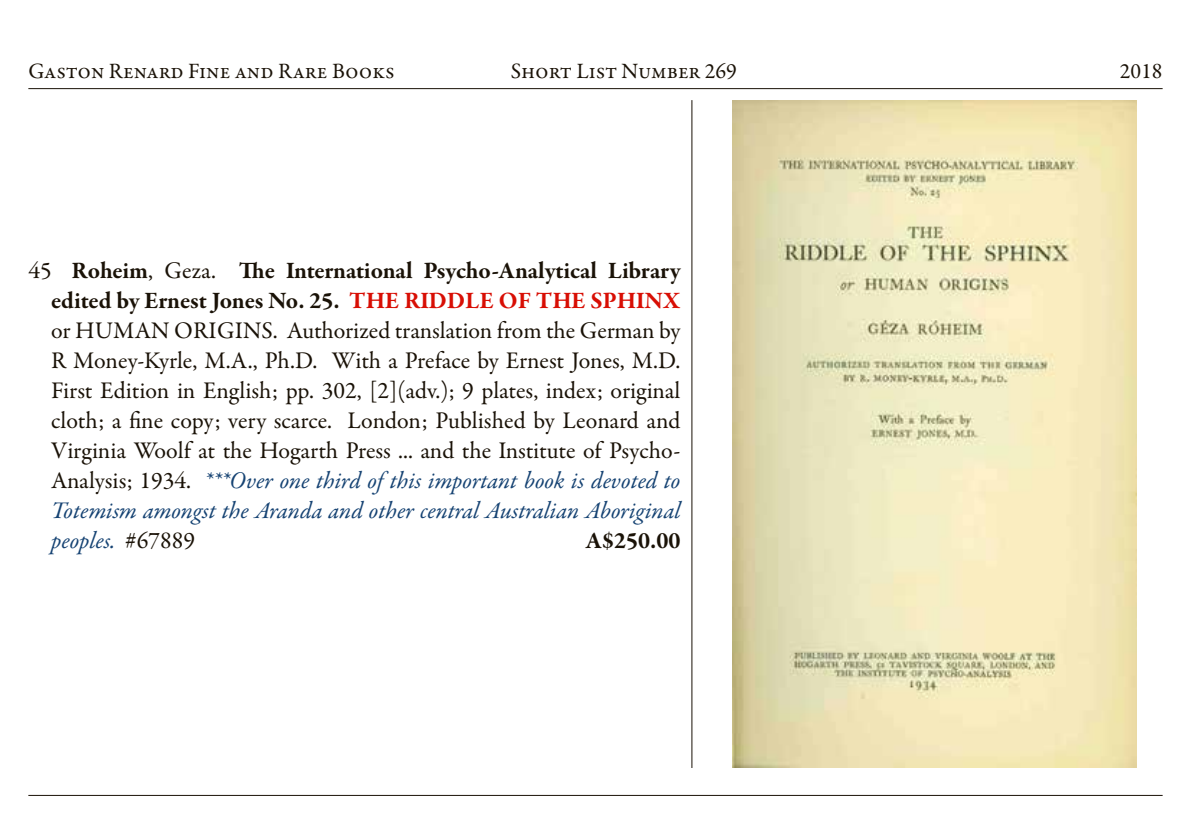
<style>
.page{position:relative;width:1191px;height:840px;background:#fff}
.page>*{position:absolute;margin:0;border:0;box-sizing:border-box;transform-origin:0 0}
.t1{font:24px/30px "Garamond Premr Pro";letter-spacing:-.005em;color:#1a1207;text-align:justify}
.t2{font:700 24px "Garamond Premr Pro";color:#1a1207}
.t3{font:22px "Garamond Premr Pro";color:#1a1207}
.s1{font-weight:700}
.s2{font-weight:700;color:#d80e04}
.s3{font-style:italic;color:#164373}
</style>
<div class="page">
<hr style="left:28px;top:88px;width:1134px;height:1px;background:#1a1207">
<hr style="left:28px;top:794px;width:1134px;height:1px;background:#1a1207">
<hr style="left:691px;top:100px;width:1px;height:667px;background:#1a1207">
<img style="left:732px;top:100px;width:404px;height:667px">
<p class="t3" style="left:28px;top:57px;width:368px">Gaston Renard Fine and Rare Books</p>
<p class="t3" style="left:511px;top:57px;width:228px">Short List Number 269</p>
<p class="t3" style="left:1119px;top:57px;width:44px">2018</p>
<p class="t1" style="left:51px;top:255px;width:631px;text-indent:-23px">45 <span class="s1">Roheim</span>, Geza. <span class="s1">The International Psycho-Analytical Library edited by Ernest Jones No. 25.</span> <span class="s2">THE RIDDLE OF THE SPHINX </span>or HUMAN ORIGINS. Authorized translation from the German by R Money-Kyrle, M.A., Ph.D. With a Preface by Ernest Jones, M.D.<br>First Edition in English; pp. 302, [2](adv.); 9 plates, index; original cloth; a fine copy; very scarce. London; Published by Leonard and Virginia Woolf at the Hogarth Press ... and the Institute of Psycho-Analysis; 1934. <span class="s3">***Over one third of this important book is devoted to Totemism amongst the Aranda and other central Australian Aboriginal peoples.</span> #67889</p>
<p class="t2" style="left:586px;top:525px;width:96px">A$250.00</p>
</div>
